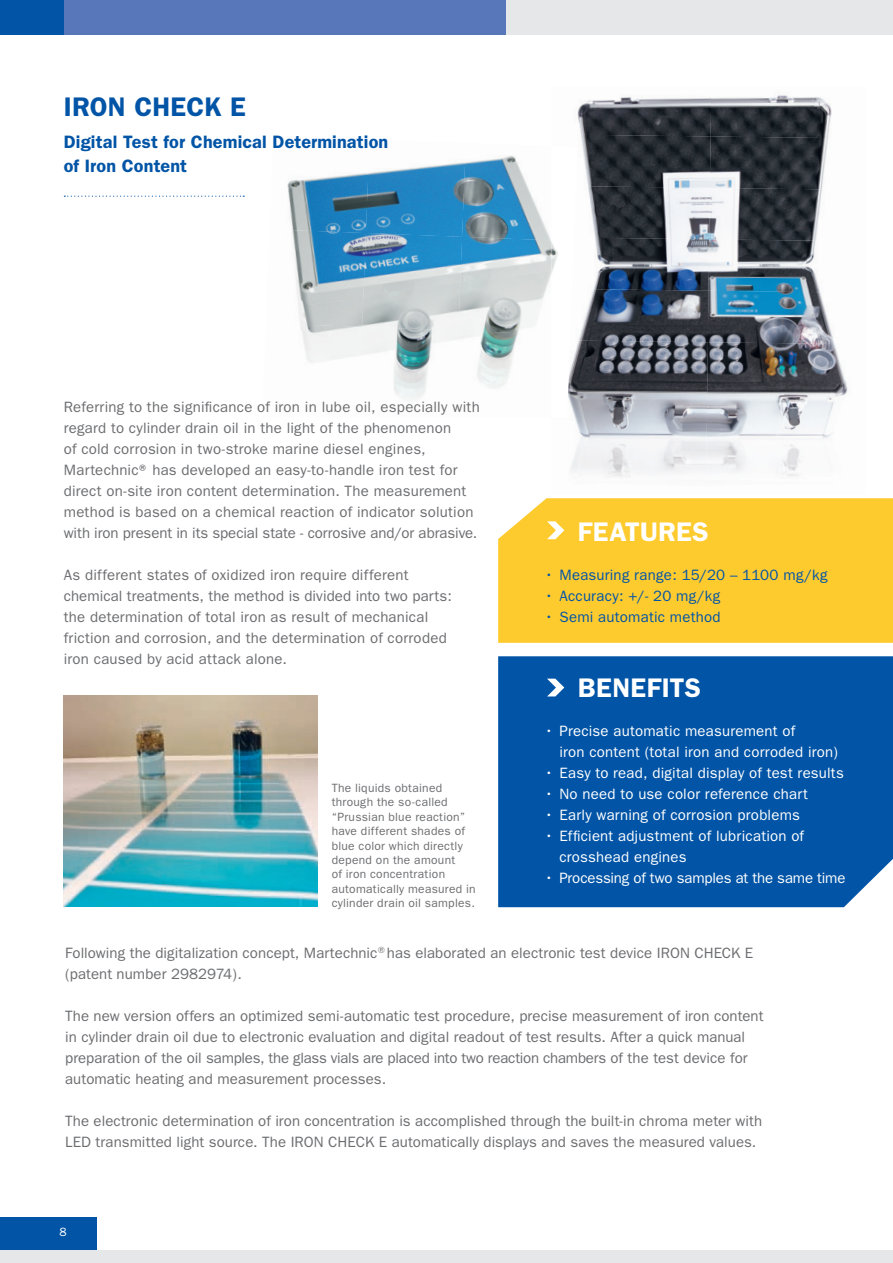
<style>
.page{position:relative;width:893px;height:1263px;background:#fff}
.page>*{position:absolute;margin:0;border:0;box-sizing:border-box;transform-origin:0 0}
.t1{font:600 27px "Franklin Gothic";letter-spacing:.015em;color:#fff}
.t2{font:600 27px "Franklin Gothic";letter-spacing:.005em;color:#0154a6}
.t3{font:600 18px/24px "Franklin Gothic";letter-spacing:.01em;color:#0154a6}
.t4{font:15px/21px "Franklin Gothic";letter-spacing:.005em;color:#6c6d70}
.t5{font:15px/21px "Franklin Gothic";letter-spacing:.015em;color:#fff}
.t6{font:15px "Franklin Gothic";letter-spacing:.015em;color:#0154a6}
.t7{font:15px "Franklin Gothic";letter-spacing:-.01em;color:#fff}
.t8{font:12px/14.4px "Franklin Gothic";letter-spacing:.025em;color:#6c6d70}
.t9{font:12px "Franklin Gothic";color:#fff}
</style>
<div class="page">
<div style="left:0;top:1217px;width:96px;height:46px;background:#0154a6"></div>
<div style="left:0;top:1250px;width:893px;height:13px;background:#e6e7e9"></div>
<div style="left:367px;top:0;width:526px;height:34px;background:#e6e7e9"></div>
<div style="left:53px;top:0;width:453px;height:34px;background:#5876ba"></div>
<div style="left:0;top:0;width:64px;height:34px;background:#0154a6"></div>
<img style="left:64px;top:695px;width:253px;height:212px">
<img style="left:577px;top:96px;width:133px;height:38px">
<img style="left:710px;top:95px;width:122px;height:41px">
<img style="left:581px;top:134px;width:130px;height:52px">
<img style="left:710px;top:136px;width:119px;height:52px">
<img style="left:588px;top:186px;width:122px;height:51px">
<img style="left:709px;top:188px;width:113px;height:51px">
<img style="left:593px;top:237px;width:116px;height:52px">
<img style="left:708px;top:239px;width:112px;height:52px">
<img style="left:578px;top:289px;width:131px;height:51px">
<img style="left:708px;top:291px;width:126px;height:51px">
<img style="left:578px;top:340px;width:130px;height:52px">
<img style="left:707px;top:342px;width:141px;height:52px">
<img style="left:574px;top:392px;width:133px;height:51px">
<img style="left:706px;top:394px;width:140px;height:51px">
<img style="left:571px;top:443px;width:136px;height:34px">
<img style="left:706px;top:445px;width:95px;height:32px">
<div style="left:498px;top:656px;width:395px;height:251px;background:#0154a6"></div>
<svg style="left:547px;top:679px;width:17px;height:17px"></svg>
<div style="left:498px;top:498px;width:395px;height:145px;background:#fecb2f"></div>
<svg style="left:547px;top:521px;width:17px;height:18px"></svg>
<img style="left:287px;top:173px;width:79px;height:56px">
<img style="left:366px;top:162px;width:96px;height:71px">
<img style="left:462px;top:155px;width:88px;height:82px">
<img style="left:292px;top:229px;width:74px;height:94px">
<img style="left:362px;top:233px;width:100px;height:94px">
<img style="left:458px;top:237px;width:93px;height:94px">
<img style="left:300px;top:323px;width:62px;height:40px">
<img style="left:359px;top:327px;width:99px;height:73px">
<img style="left:455px;top:331px;width:64px;height:69px">
<img style="left:551px;top:242px;width:27px;height:175px">
<svg style="left:64px;top:196px;width:180px;height:1px"></svg>
<h1 class="t2" style="left:64px;top:91px;width:184px">IRON CHECK E</h1>
<p class="t3" style="left:64px;top:130px;width:326px">Digital Test for Chemical Determination of Iron Content</p>
<p class="t4" style="left:64px;top:396px;width:418px">Referring to the significance of iron in lube oil, especially with regard to cylinder drain oil in the light of the phenomenon<br>of cold corrosion in two-stroke marine diesel engines, Martechnic® has developed an easy-to-handle iron test for direct on-site iron content determination. The measurement method is based on a chemical reaction of indicator solution with iron present in its special state - corrosive and/or abrasive.</p>
<p class="t4" style="left:64px;top:564px;width:390px">As different states of oxidized iron require different chemical treatments, the method is divided into two parts: the determination of total iron as result of mechanical friction and corrosion, and the determination of corroded iron caused by acid attack alone.</p>
<p class="t8" style="left:332px;top:781px;width:146px">The liquids obtained through the so-called “Prussian blue reaction” have different shades of blue color which directly depend on the amount<br>of iron concentration automatically measured in cylinder drain oil samples.</p>
<h1 class="t1" style="left:578px;top:515px;width:132px">FEATURES</h1>
<p class="t6" style="left:544px;top:566px;width:285px">• Measuring range: 15/20 – 1100 mg/kg</p>
<p class="t6" style="left:544px;top:587px;width:178px">• Accuracy: +/- 20 mg/kg</p>
<p class="t6" style="left:544px;top:608px;width:178px">• Semi automatic method</p>
<h1 class="t1" style="left:578px;top:671px;width:125px">BENEFITS</h1>
<p class="t5" style="left:559px;top:720px;width:280px;text-indent:-15px">• Precise automatic measurement of<br>iron content (total iron and corroded iron)</p>
<p class="t5" style="left:544px;top:762px;width:301px">• Easy to read, digital display of test results</p>
<p class="t5" style="left:544px;top:783px;width:265px">• No need to use color reference chart</p>
<p class="t5" style="left:544px;top:804px;width:257px">• Early warning of corrosion problems</p>
<p class="t5" style="left:559px;top:825px;width:246px;text-indent:-15px">• Efficient adjustment of lubrication of crosshead engines</p>
<p class="t7" style="left:544px;top:869px;width:303px">• Processing of two samples at the same time</p>
<p class="t4" style="left:65px;top:942px;width:690px">Following the digitalization concept, Martechnic<sup>®</sup> has elaborated an electronic test device IRON CHECK E (patent number 2982974).</p>
<p class="t4" style="left:65px;top:1005px;width:700px">The new version offers an optimized semi-automatic test procedure, precise measurement of iron content in cylinder drain oil due to electronic evaluation and digital readout of test results. After a quick manual preparation of the oil samples, the glass vials are placed into two reaction chambers of the test device for automatic heating and measurement processes.</p>
<p class="t4" style="left:65px;top:1110px;width:699px">The electronic determination of iron concentration is accomplished through the built-in chroma meter with<br>LED transmitted light source. The IRON CHECK E automatically displays and saves the measured values.</p>
<p class="t9" style="left:60px;top:1225px;width:9px">8</p>
</div>
